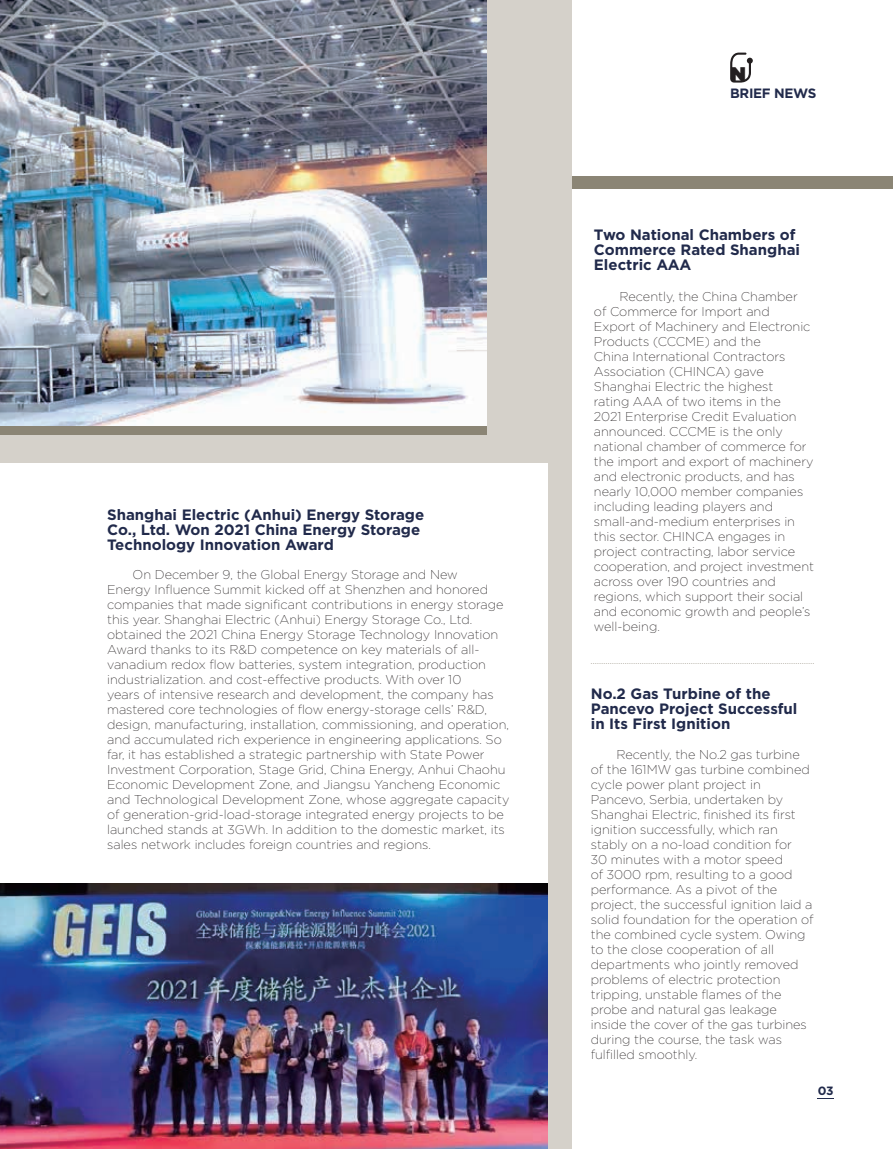
<style>
.page{position:relative;width:893px;height:1149px;background:#fff}
.page>*{position:absolute;margin:0;border:0;box-sizing:border-box;transform-origin:0 0}
.t1{font:900 19.65px "Gotham";color:#231f20}
.t2{font:700 15px/15px "Gotham";color:#212a4b}
.t3{font:700 13.5px "Gotham";letter-spacing:-.025em;color:#212a4b}
.t4{font:200 12.75px/15px "Gotham";color:#231f20}
.t5{font:700 12px "Gotham";color:#212a4b}
</style>
<div class="page">
<div style="left:0;top:0;width:893px;height:1148px;background:#d5d1ca"></div>
<div style="left:573px;top:0;width:320px;height:1148px;background:#fff"></div>
<svg style="left:817px;top:1098px;width:17px;height:1px"></svg>
<div style="left:0;top:463px;width:547px;height:685px;background:#fff"></div>
<div style="left:573px;top:177px;width:320px;height:12px;background:#8b8575"></div>
<svg style="left:730px;top:53px;width:23px;height:30px"></svg>
<img style="left:0;top:0;width:486px;height:426px">
<svg style="left:591px;top:663px;width:223px;height:1px"></svg>
<img style="left:0;top:883px;width:547px;height:265px">
<div style="left:0;top:426px;width:486px;height:9px;background:#8b8575"></div>
<p class="t2" style="left:107px;top:507px;width:319px">Shanghai Electric (Anhui) Energy Storage<br>Co., Ltd. Won 2021 China Energy Storage<br>Technology Innovation Award</p>
<p class="t4" style="left:107px;top:566px;width:404px;text-indent:26px">On December 9, the Global Energy Storage and New<br>Energy Influence Summit kicked off at Shenzhen and honored companies that made significant contributions in energy storage this year. Shanghai Electric (Anhui) Energy Storage Co., Ltd. obtained the 2021 China Energy Storage Technology Innovation Award thanks to its R&amp;D competence on key materials of all&shy;vanadium redox flow batteries, system integration, production industrialization. and cost-effective products. With over 10<br>years of intensive research and development, the company has mastered core technologies of flow energy-storage cells’ R&amp;D, design, manufacturing, installation, commissioning, and operation, and accumulated rich experience in engineering applications. So far, it has established a strategic partnership with State Power Investment Corporation, Stage Grid, China Energy, Anhui Chaohu Economic Development Zone, and Jiangsu Yancheng Economic and Technological Development Zone, whose aggregate capacity of generation-grid-load-storage integrated energy projects to be launched stands at 3GWh. In addition to the domestic market, its sales network includes foreign countries and regions.</p>
<h1 class="t1" style="left:730px;top:60px;width:17px">N</h1>
<p class="t3" style="left:730px;top:84px;width:88px">BRIEF NEWS</p>
<p class="t2" style="left:594px;top:227px;width:208px">Two National Chambers of<br>Commerce Rated Shanghai<br>Electric AAA</p>
<p class="t4" style="left:594px;top:289px;width:222px;text-indent:26px">Recently, the China Chamber<br>of Commerce for Import and<br>Export of Machinery and Electronic<br>Products (CCCME) and the<br>China International Contractors<br>Association (CHINCA) gave<br>Shanghai Electric the highest<br>rating AAA of two items in the<br>2021 Enterprise Credit Evaluation announced. CCCME is the only national chamber of commerce for the import and export of machinery and electronic products, and has nearly 10,000 member companies including leading players and small-and-medium enterprises in this sector. CHINCA engages in project contracting, labor service cooperation, and project investment across over 190 countries and regions, which support their social and economic growth and people’s well-being.</p>
<p class="t2" style="left:591px;top:685px;width:208px">No.2 Gas Turbine of the<br>Pancevo Project Successful in Its First Ignition</p>
<p class="t4" style="left:591px;top:747px;width:224px;text-indent:26px">Recently, the No.2 gas turbine of the 161MW gas turbine combined cycle power plant project in<br>Pancevo, Serbia, undertaken by<br>Shanghai Electric, finished its first ignition successfully, which ran stably on a no-load condition for<br>30 minutes with a motor speed<br>of 3000 rpm, resulting to a good performance. As a pivot of the project, the successful ignition laid a solid foundation for the operation of the combined cycle system. Owing to the close cooperation of all departments who jointly removed problems of electric protection tripping, unstable flames of the probe and natural gas leakage inside the cover of the gas turbines during the course, the task was fulfilled smoothly.</p>
<p class="t5" style="left:818px;top:1082px;width:17px">03</p>
</div>
